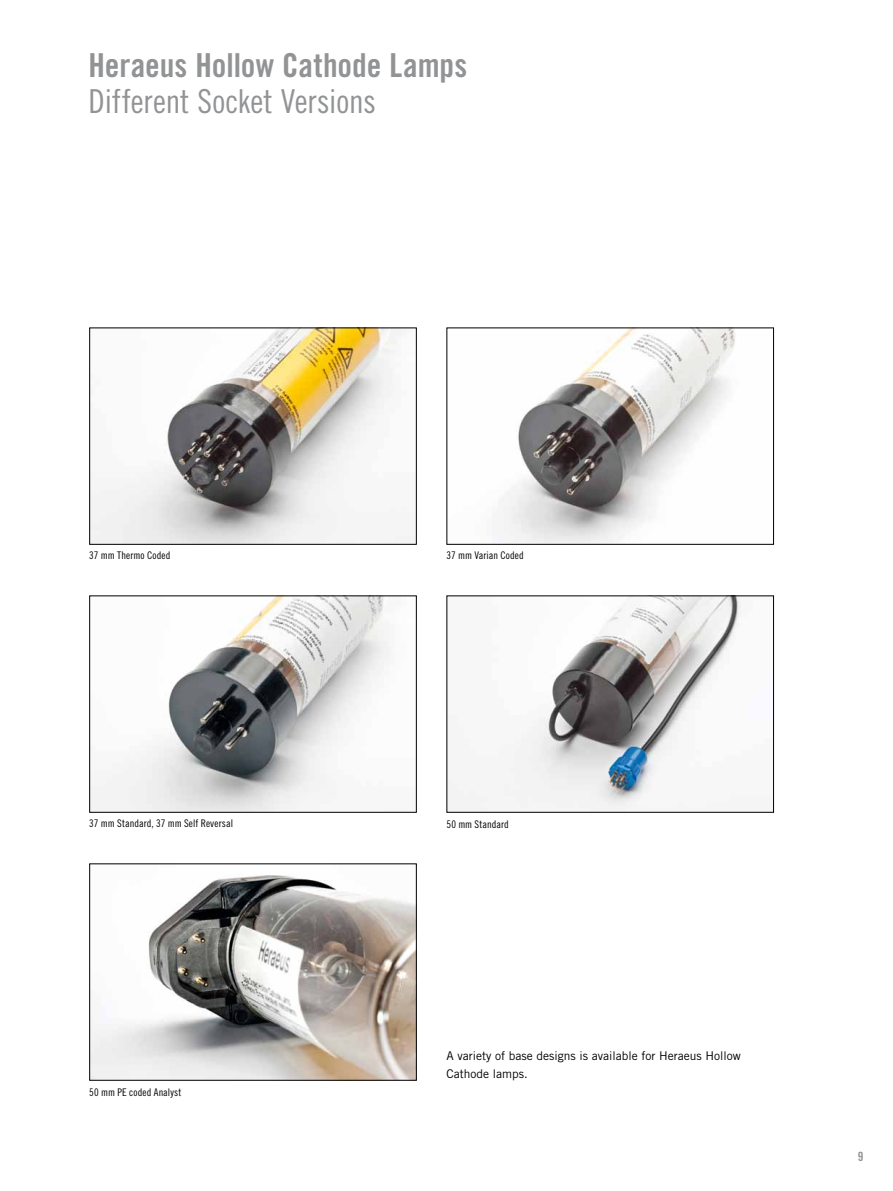
<style>
.page{position:relative;width:893px;height:1191px;background:#fff}
.page>*{position:absolute;margin:0;border:0;box-sizing:border-box;transform-origin:0 0}
.t1{font:33px "Trade Gothic LT Bold Cond Twenty";color:#929395}
.t2{font:33px "Trade Gothic LT Cond Eighteen";letter-spacing:-.005em;color:#929395}
.t3{font:12.75px "Trade Gothic LT Bold Cond Twenty";color:#929395}
.t4{font:12px/17.9px "Trade Gothic LT";color:#000}
.t5{font:10.5px "Trade Gothic LT Cond Eighteen";letter-spacing:.01em;color:#000}
</style>
<div class="page">
<img style="left:91px;top:329px;width:324px;height:214px">
<div style="left:89px;top:327px;width:328px;height:218px;border:1px solid #000"></div>
<img style="left:498px;top:329px;width:237px;height:214px">
<div style="left:446px;top:327px;width:328px;height:218px;border:1px solid #000"></div>
<img style="left:91px;top:597px;width:299px;height:213px">
<div style="left:89px;top:595px;width:328px;height:217px;border:1px solid #000"></div>
<img style="left:91px;top:875px;width:324px;height:203px">
<div style="left:89px;top:863px;width:328px;height:217px;border:1px solid #000"></div>
<img style="left:448px;top:597px;width:293px;height:213px">
<h1 class="t1" style="left:89px;top:46px;width:380px">Heraeus Hollow Cathode Lamps</h1>
<h1 class="t2" style="left:89px;top:82px;width:289px">Different Socket Versions</h1>
<p class="t5" style="left:89px;top:549px;width:83px">37 mm Thermo Coded</p>
<p class="t5" style="left:446px;top:549px;width:79px">37 mm Varian Coded</p>
<p class="t5" style="left:89px;top:817px;width:145px">37 mm Standard, 37 mm Self Reversal</p>
<p class="t5" style="left:89px;top:1085px;width:94px">50 mm PE coded Analyst</p>
<p class="t5" style="left:446px;top:817px;width:64px">50 mm Standard</p>
<p class="t4" style="left:446px;top:1046px;width:296px">A variety of base designs is available for Heraeus Hollow<br>Cathode lamps.</p>
<p class="t3" style="left:858px;top:1149px;width:7px">9</p>
</div>
